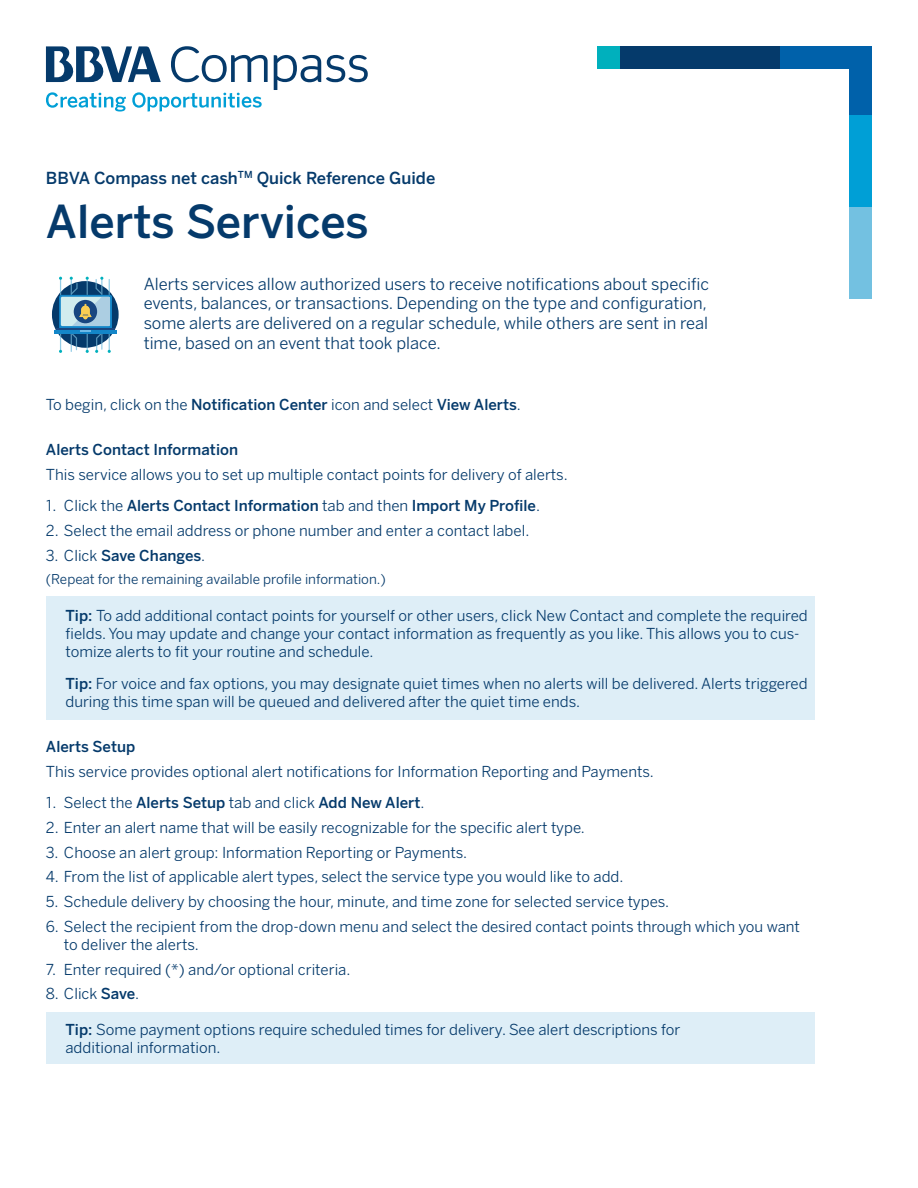
<style>
.page{position:relative;width:918px;height:1188px;background:#fff}
.page>*{position:absolute;margin:0;border:0;box-sizing:border-box;transform-origin:0 0}
.t1{font:500 45px "Benton Sans BBVA";color:#053a6b}
.t2{font:16.5px/19.8px "Benton Sans BBVA";color:#053a6b}
.t3{font:500 16.5px "Benton Sans BBVA";color:#053a6b}
.t4{font:15px/18px "Benton Sans BBVA";color:#053a6b}
.t5{font:500 15px "Benton Sans BBVA";color:#053a6b}
.t6{font:13.5px "Benton Sans BBVA";color:#053a6b}
.s1{font-weight:500}
.s2{font-weight:400}
</style>
<div class="page">
<div style="left:597px;top:46px;width:23px;height:23px;background:#00b0bd"></div>
<div style="left:620px;top:46px;width:160px;height:23px;background:#053a6b"></div>
<div style="left:780px;top:46px;width:92px;height:23px;background:#0061aa"></div>
<div style="left:849px;top:46px;width:23px;height:69px;background:#0061aa"></div>
<div style="left:849px;top:115px;width:23px;height:92px;background:#009fd6"></div>
<div style="left:849px;top:207px;width:23px;height:92px;background:#73c1e1"></div>
<svg style="left:274px;top:55px;width:94px;height:35px"></svg>
<svg style="left:171px;top:46px;width:97px;height:36px"></svg>
<svg style="left:46px;top:46px;width:115px;height:36px"></svg>
<svg style="left:46px;top:92px;width:80px;height:20px"></svg>
<svg style="left:132px;top:92px;width:130px;height:20px"></svg>
<div style="left:52px;top:281px;width:67px;height:67px;background:#053a6b;border-radius:50%"></div>
<svg style="left:59px;top:277px;width:3px;height:76px"></svg>
<svg style="left:59px;top:295px;width:53px;height:35px"></svg>
<div style="left:61px;top:297px;width:49px;height:29px;background:#d1ecee"></div>
<hr style="left:54px;top:330px;width:63px;height:4px;background:#1486c8">
<hr style="left:56px;top:329px;width:59px;height:1px;background:#184680">
<svg style="left:70px;top:277px;width:41px;height:76px"></svg>
<div style="left:46px;top:596px;width:768px;height:124px;background:#deeef7"></div>
<div style="left:46px;top:1012px;width:768px;height:51px;background:#deeef7"></div>
<p class="t3" style="left:46px;top:168px;width:391px">BBVA Compass net cash<sup>TM</sup> Quick Reference Guide</p>
<h1 class="t1" style="left:46px;top:194px;width:324px">Alerts Services</h1>
<p class="t2" style="left:144px;top:274px;width:567px">Alerts services allow authorized users to receive notifications about specific events, balances, or transactions. Depending on the type and configuration, some alerts are delivered on a regular schedule, while others are sent in real time, based on an event that took place.</p>
<p class="t4" style="left:46px;top:396px;width:476px">To begin, click on the <span class="s1">Notification Center</span> icon and select <span class="s1">View Alerts</span>.</p>
<p class="t5" style="left:46px;top:440px;width:194px">Alerts Contact Information</p>
<p class="t4" style="left:46px;top:465px;width:523px">This service allows you to set up multiple contact points for delivery of alerts.</p>
<p class="t5" style="left:46px;top:497px;width:496px"><span class="s2">1. Click the</span> Alerts Contact Information <span class="s2">tab and then</span> Import My Profile<span class="s2">.</span></p>
<p class="t4" style="left:46px;top:522px;width:485px">2. Select the email address or phone number and enter a contact label.</p>
<p class="t5" style="left:46px;top:546px;width:161px"><span class="s2">3. Click</span> Save Changes<span class="s2">.</span></p>
<p class="t6" style="left:46px;top:571px;width:341px">(Repeat for the remaining available profile information.)</p>
<p class="t4" style="left:65px;top:607px;width:744px"><span class="s1">Tip:</span> To add additional contact points for yourself or other users, click New Contact and complete the required fields. You may update and change your contact information as frequently as you like. This allows you to cus&shy;tomize alerts to fit your routine and schedule.</p>
<p class="t4" style="left:65px;top:674px;width:744px"><span class="s1">Tip:</span> For voice and fax options, you may designate quiet times when no alerts will be delivered. Alerts triggered during this time span will be queued and delivered after the quiet time ends.</p>
<p class="t5" style="left:46px;top:737px;width:91px">Alerts Setup</p>
<p class="t4" style="left:46px;top:762px;width:610px">This service provides optional alert notifications for Information Reporting and Payments.</p>
<p class="t4" style="left:46px;top:794px;width:380px">1. Select the <span class="s1">Alerts Setup</span> tab and click <span class="s1">Add New Alert</span>.</p>
<p class="t4" style="left:46px;top:818px;width:541px">2. Enter an alert name that will be easily recognizable for the specific alert type.</p>
<p class="t4" style="left:46px;top:843px;width:423px">3. Choose an alert group: Information Reporting or Payments.</p>
<p class="t4" style="left:46px;top:868px;width:579px">4. From the list of applicable alert types, select the service type you would like to add.</p>
<p class="t4" style="left:46px;top:893px;width:625px">5. Schedule delivery by choosing the hour, minute, and time zone for selected service types.</p>
<p class="t4" style="left:64px;top:917px;width:738px;text-indent:-18px">6. Select the recipient from the drop-down menu and select the desired contact points through which you want to deliver the alerts.</p>
<p class="t4" style="left:46px;top:960px;width:306px">7. Enter required (*) and/or optional criteria.</p>
<p class="t4" style="left:46px;top:985px;width:95px">8. Click <span class="s1">Save</span>.</p>
<p class="t4" style="left:65px;top:1020px;width:617px"><span class="s1">Tip:</span> Some payment options require scheduled times for delivery. See alert descriptions for additional information.</p>
</div>
